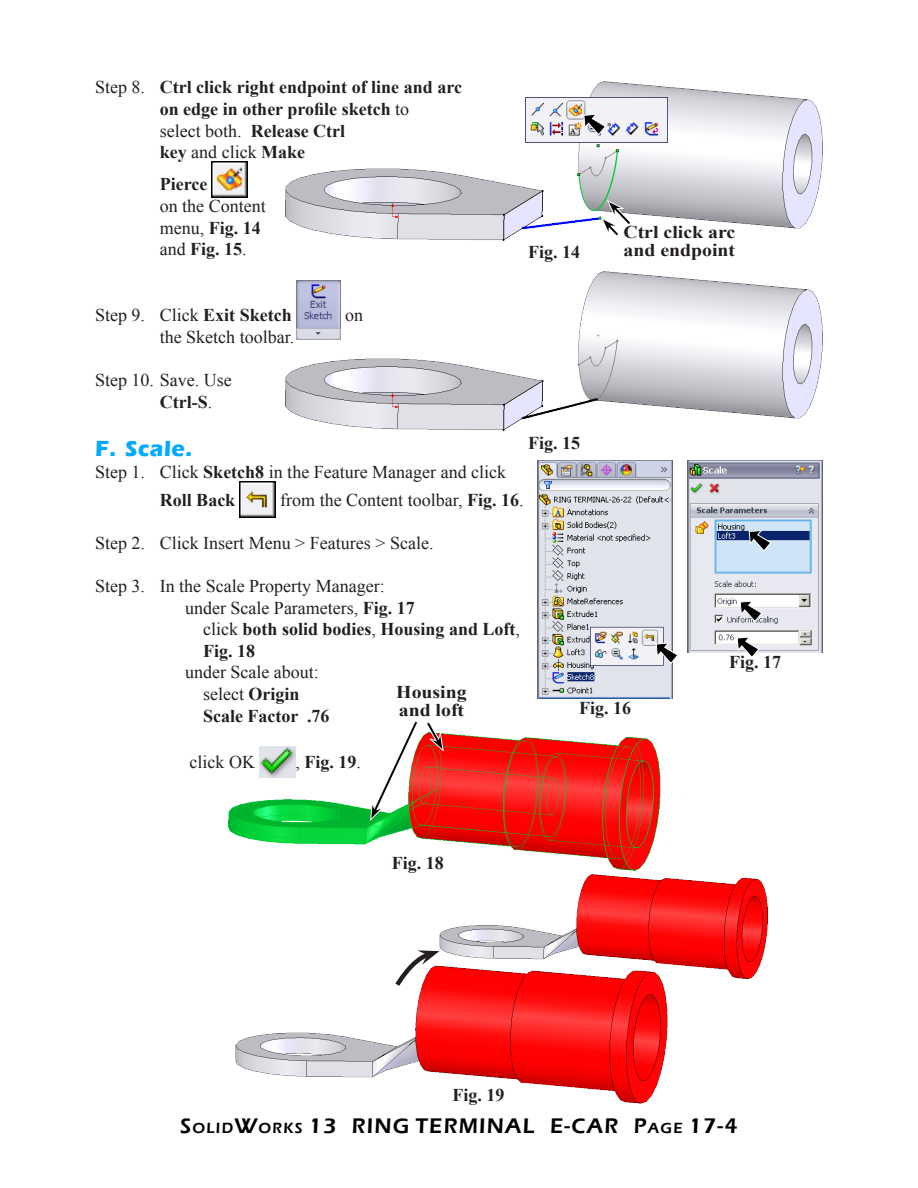
<style>
.page{position:relative;width:918px;height:1188px;background:#fff}
.page>*{position:absolute;margin:0;border:0;box-sizing:border-box;transform-origin:0 0}
.Subhead_1{font:700 22.5px "Eras ITC";letter-spacing:.025em;color:#00abff}
.t1{font:600 21.75px "Eras ITC";letter-spacing:.055em;color:#000}
.Body_text{font:18px/21.6px "Times New Roman";color:#231f20}
.Body_text-2{font:700 18px/21.6px "Times New Roman";color:#231f20}
.Coor{font:700 18px/18px "Times New Roman";color:#231f20;scale:1.1 1}
.Fig_No{font:700 18px "Times New Roman";color:#231f20}
.s1{font-weight:400}
.s2{font-weight:700}
.s3{font-size:15.15px}
</style>
<div class="page">
<img style="left:212px;top:162px;width:36px;height:36px">
<img style="left:240px;top:482px;width:36px;height:36px">
<img style="left:285px;top:81px;width:538px;height:159px">
<svg style="left:601px;top:200px;width:31px;height:37px"></svg>
<img style="left:525px;top:97px;width:143px;height:46px">
<svg style="left:583px;top:114px;width:23px;height:21px"></svg>
<img style="left:285px;top:272px;width:538px;height:159px">
<img style="left:538px;top:461px;width:135px;height:238px">
<svg style="left:656px;top:643px;width:21px;height:21px"></svg>
<img style="left:688px;top:461px;width:135px;height:191px">
<svg style="left:749px;top:530px;width:22px;height:22px"></svg>
<svg style="left:740px;top:601px;width:22px;height:21px"></svg>
<svg style="left:737px;top:637px;width:22px;height:20px"></svg>
<img style="left:228px;top:733px;width:432px;height:137px">
<img style="left:236px;top:874px;width:531px;height:230px">
<svg style="left:393px;top:949px;width:46px;height:40px"></svg>
<svg style="left:425px;top:722px;width:19px;height:29px"></svg>
<svg style="left:370px;top:721px;width:49px;height:100px"></svg>
<p class="Body_text-2" style="left:160px;top:76px;width:304px;text-indent:-65px"><span class="s1">Step 8.</span> Ctrl click right endpoint of line and arc on edge in other profile sketch <span class="s1">to<br>select both.</span> Release Ctrl<br>key <span class="s1">and click</span> Make</p>
<p class="Body_text" style="left:160px;top:173px;width:108px"><span class="s2">Pierce<br></span>on the Content menu, <span class="s2">Fig. 14 </span>and <span class="s2">Fig. 15</span>.</p>
<p class="Fig_No" style="left:528px;top:240px;width:54px">Fig. 14</p>
<p class="Coor" style="left:623px;top:223px;width:103px">Ctrl click arc and endpoint</p>
<p class="Body_text" style="left:95px;top:304px;width:198px">Step 9. Click <span class="s2">Exit Sketch</span></p>
<p class="Body_text" style="left:345px;top:304px;width:19px">on</p>
<p class="Body_text" style="left:160px;top:326px;width:136px">the Sketch toolbar.</p>
<p class="Body_text" style="left:160px;top:369px;width:73px;text-indent:-65px">Step 10. Save. Use<br><span class="s2">Ctrl-S</span>.</p>
<p class="Subhead_1" style="left:95px;top:436px;width:99px">F. Scale.</p>
<p class="Body_text" style="left:160px;top:458px;width:348px;line-height:27.6px;text-indent:-65px">Step 1. Click <span class="s2">Sketch8</span> in the Feature Manager and click<br><span class="s2">Roll Back</span></p>
<p class="Fig_No" style="left:528px;top:431px;width:54px">Fig. 15</p>
<p class="Body_text" style="left:280px;top:488px;width:245px">from the Content toolbar, <span class="s2">Fig. 16</span>.</p>
<p class="Body_text" style="left:95px;top:532px;width:340px">Step 2. Click Insert Menu &gt; Features &gt; Scale.</p>
<p class="Body_text" style="left:95px;top:575px;width:291px">Step 3. In the Scale Property Manager:</p>
<p class="Body_text" style="left:185px;top:596px;width:231px">under Scale Parameters, <span class="s2">Fig. 17</span></p>
<p class="Body_text-2" style="left:203px;top:618px;width:319px"><span class="s1">click</span> both solid bodies<span class="s1">,</span> Housing and Loft<span class="s1">,</span></p>
<p class="Body_text-2" style="left:203px;top:640px;width:54px">Fig. 18</p>
<p class="Body_text" style="left:185px;top:661px;width:135px">under Scale about:</p>
<p class="Body_text" style="left:203px;top:683px;width:98px">select <span class="s2">Origin</span></p>
<p class="Body_text-2" style="left:203px;top:704px;width:128px">Scale Factor .76</p>
<p class="Body_text" style="left:190px;top:751px;width:67px">click OK</p>
<p class="Body_text-2" style="left:296px;top:751px;width:67px"><span class="s1">,</span> Fig. 19<span class="s1">.</span></p>
<p class="Coor" style="left:396px;top:683px;width:66px">Housing and loft</p>
<p class="Fig_No" style="left:579px;top:696px;width:54px">Fig. 16</p>
<p class="Fig_No" style="left:392px;top:851px;width:54px">Fig. 18</p>
<p class="Fig_No" style="left:452px;top:1082px;width:54px">Fig. 19</p>
<p class="Fig_No" style="left:729px;top:649px;width:54px">Fig. 17</p>
<p class="t1" style="left:180px;top:1114px;width:481px">S<span class="s3">OLID</span>W<span class="s3">ORKS</span> 13 RING TERMINAL E-CAR P<span class="s3">AGE</span></p>
<p class="t1" style="left:689px;top:1114px;width:51px">17-4</p>
</div>
